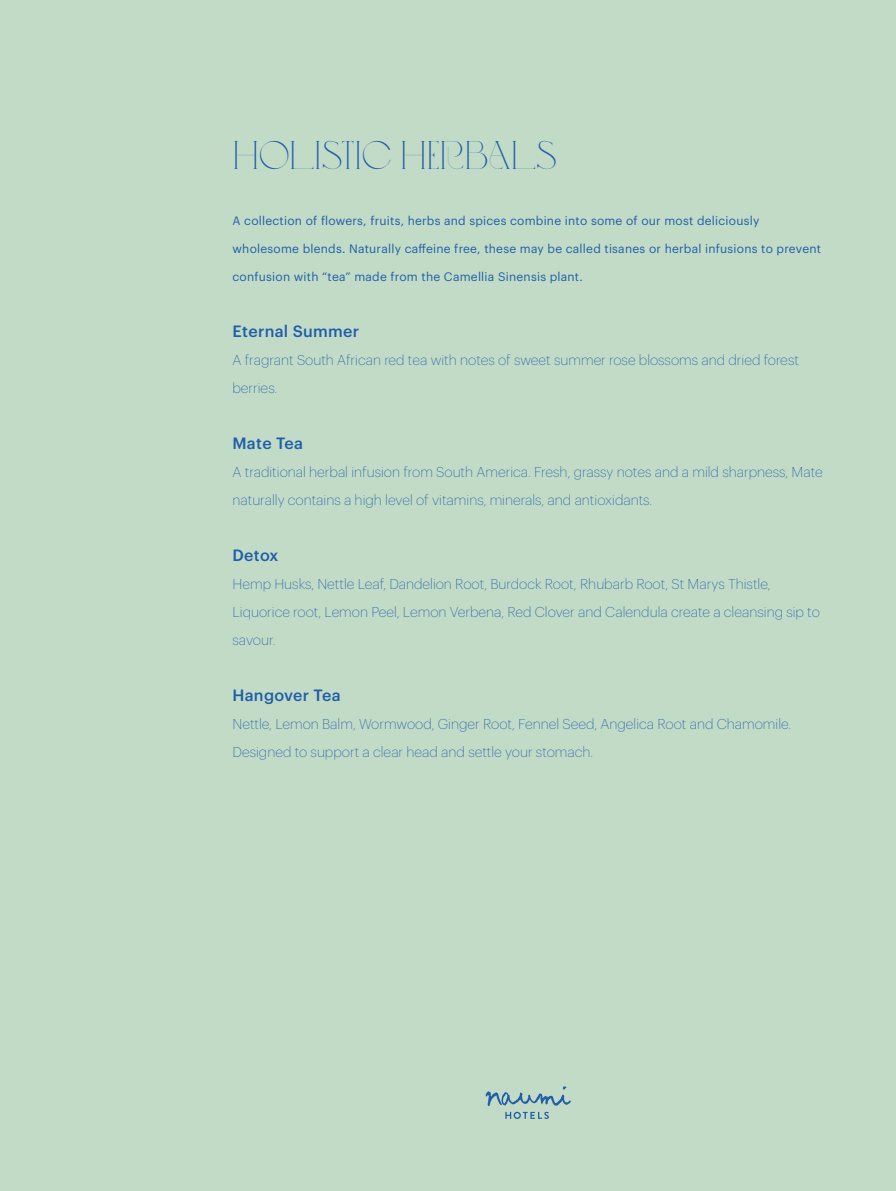
<style>
.page{position:relative;width:896px;height:1191px;background:#c2dbc6}
.page>*{position:absolute;margin:0;border:0;box-sizing:border-box;transform-origin:0 0}
.t1{font:40px "Love";letter-spacing:-.015em;color:#1f5ea9}
.t2{font:500 16px "Graphik";letter-spacing:.02em;color:#1f5ea9}
.t3{font:200 14px/28px "Graphik";color:#1f5ea9}
.t4{font:12px "Graphik";letter-spacing:.02em;color:#1f5ea9}
</style>
<div class="page">
<svg style="left:486px;top:1086px;width:85px;height:33px"></svg>
<p class="t1" style="left:232px;top:134px;width:327px">HOLISTIC HERBALS</p>
<p class="t4" style="left:232px;top:211px;width:528px">A collection of flowers, fruits, herbs and spices combine into some of our most deliciously</p>
<p class="t4" style="left:232px;top:239px;width:590px">wholesome blends. Naturally caffeine free, these may be called tisanes or herbal infusions to prevent</p>
<p class="t4" style="left:232px;top:267px;width:352px">confusion with “tea” made from the Camellia Sinensis plant.</p>
<p class="t2" style="left:232px;top:319px;width:128px">Eternal Summer</p>
<p class="t3" style="left:232px;top:344px;width:568px">A fragrant South African red tea with notes of sweet summer rose blossoms and dried forest berries.</p>
<p class="t2" style="left:232px;top:431px;width:72px">Mate Tea</p>
<p class="t3" style="left:232px;top:456px;width:592px">A traditional herbal infusion from South America. Fresh, grassy notes and a mild sharpness, Mate naturally contains a high level of vitamins, minerals, and antioxidants.</p>
<p class="t2" style="left:232px;top:543px;width:47px">Detox</p>
<p class="t3" style="left:232px;top:568px;width:539px">Hemp Husks, Nettle Leaf, Dandelion Root, Burdock Root, Rhubarb Root, St Marys Thistle,</p>
<p class="t3" style="left:232px;top:596px;width:589px">Liquorice root, Lemon Peel, Lemon Verbena, Red Clover and Calendula create a cleansing sip to savour.</p>
<p class="t2" style="left:232px;top:683px;width:110px">Hangover Tea</p>
<p class="t3" style="left:232px;top:708px;width:560px">Nettle, Lemon Balm, Wormwood, Ginger Root, Fennel Seed, Angelica Root and Chamomile.<br>Designed to support a clear head and settle your stomach.</p>
</div>
